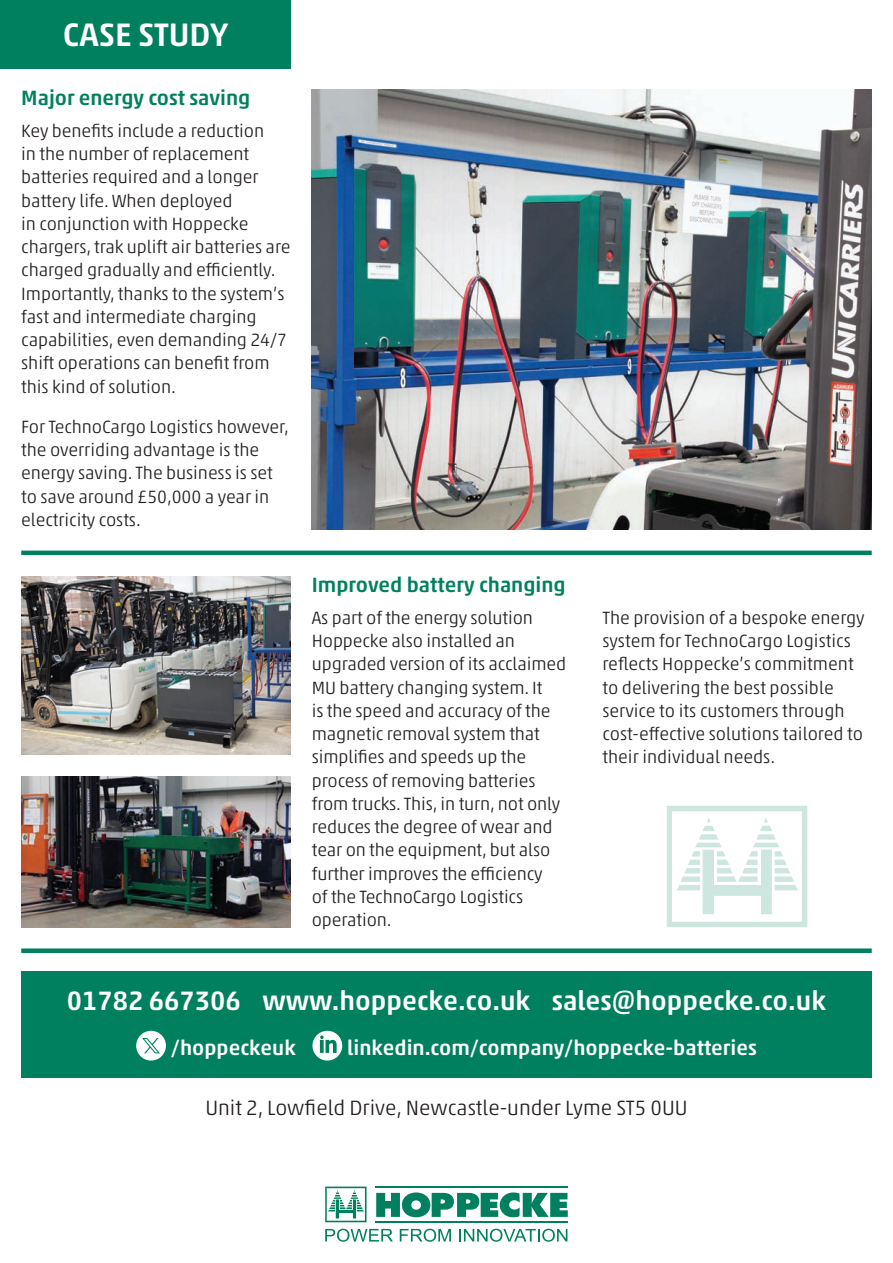
<style>
.page{position:relative;width:893px;height:1263px;background:#fff}
.page>*{position:absolute;margin:0;border:0;box-sizing:border-box;transform-origin:0 0}
.Heading2{font:500 33px "Akko Pro";color:#fff}
.t1{font:500 27px "Akko Pro";color:#fff}
.BODY_COPY{font:500 21px "Akko Pro";color:#fff}
.t2{font:300 21px "Akko Pro";color:#231f20}
.Sub_heading{font:500 21px "Akko Pro";color:#00805f}
.t3{font:300 18px/23.2px "Akko Pro";letter-spacing:-.005em;color:#231f20}
</style>
<div class="page">
<div style="left:0;top:0;width:291px;height:68px;background:#00805f"></div>
<div style="left:21px;top:972px;width:851px;height:106px;background:#00805f"></div>
<div style="left:136px;top:1031px;width:30px;height:29px;background:#fff;border-radius:50%"></div>
<svg style="left:142px;top:1038px;width:18px;height:15px"></svg>
<svg style="left:312px;top:1031px;width:30px;height:29px"></svg>
<hr style="left:21px;top:551px;width:851px;height:4px;background:#00805f">
<div style="left:21px;top:948px;width:851px;height:5px;background:#00805f"></div>
<svg style="left:376px;top:1192px;width:192px;height:25px"></svg>
<hr style="left:376px;top:1186px;width:192px;height:2px;background:#00805f">
<hr style="left:376px;top:1221px;width:192px;height:1px;background:#00805f">
<svg style="left:325px;top:1186px;width:42px;height:36px"></svg>
<svg style="left:325px;top:1229px;width:68px;height:13px"></svg>
<svg style="left:400px;top:1229px;width:51px;height:13px"></svg>
<svg style="left:459px;top:1229px;width:108px;height:13px"></svg>
<svg style="left:667px;top:806px;width:140px;height:121px"></svg>
<img style="left:21px;top:576px;width:270px;height:179px">
<img style="left:312px;top:89px;width:560px;height:440px">
<img style="left:21px;top:776px;width:270px;height:151px">
<p class="Heading2" style="left:63px;top:14px;width:167px">CASE STUDY</p>
<p class="Sub_heading" style="left:21px;top:85px;width:231px">Major energy cost saving</p>
<p class="t3" style="left:21px;top:119px;width:271px">Key benefits include a reduction<br>in the number of replacement batteries required and a longer battery life. When deployed<br>in conjunction with Hoppecke chargers, trak uplift air batteries are charged gradually and efficiently.<br>Importantly, thanks to the system’s fast and intermediate charging capabilities, even demanding 24/7 shift operations can benefit from this kind of solution.</p>
<p class="t3" style="left:21px;top:415px;width:269px">For TechnoCargo Logistics however, the overriding advantage is the energy saving. The business is set to save around £50,000 a year in electricity costs.</p>
<p class="Sub_heading" style="left:312px;top:572px;width:255px">Improved battery changing</p>
<p class="t3" style="left:312px;top:606px;width:256px">As part of the energy solution<br>Hoppecke also installed an upgraded version of its acclaimed<br>MU battery changing system. It<br>is the speed and accuracy of the magnetic removal system that simplifies and speeds up the process of removing batteries from trucks. This, in turn, not only reduces the degree of wear and tear on the equipment, but also further improves the efficiency<br>of the TechnoCargo Logistics operation.</p>
<p class="t3" style="left:602px;top:606px;width:264px">The provision of a bespoke energy system for TechnoCargo Logistics reflects Hoppecke’s commitment to delivering the best possible service to its customers through cost-effective solutions tailored to their individual needs.</p>
<p class="t1" style="left:67px;top:984px;width:760px">01782 667306 www.hoppecke.co.uk sales@hoppecke.co.uk</p>
<p class="BODY_COPY" style="left:171px;top:1034px;width:126px">/hoppeckeuk</p>
<p class="BODY_COPY" style="left:347px;top:1034px;width:411px">linkedin.com/company/hoppecke-batteries</p>
<p class="t2" style="left:205px;top:1095px;width:484px">Unit 2, Lowfield Drive, Newcastle-under Lyme ST5 0UU</p>
</div>
